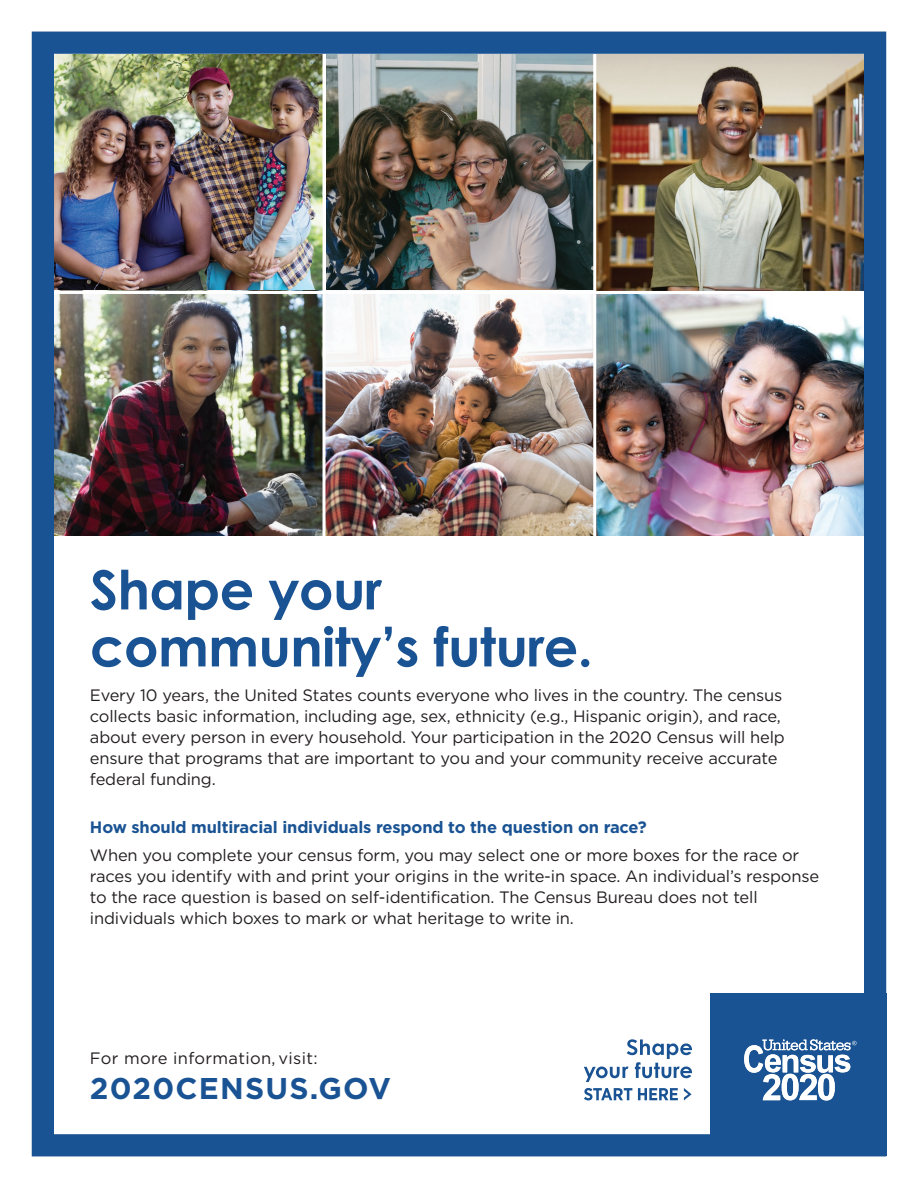
<style>
.page{position:relative;width:918px;height:1188px;background:#fff}
.page>*{position:absolute;margin:0;border:0;box-sizing:border-box;transform-origin:0 0}
.t1{font:700 54px/57px "Century Gothic Pro";letter-spacing:-.01em;color:#1a5393}
.t2{font:700 30px "Gotham HTF";letter-spacing:.04em;color:#1a5393}
.t3{font:16.5px/21px "Gotham HTF";letter-spacing:-.01em;color:#231f20}
.t4{font:700 16.5px "Gotham HTF";letter-spacing:-.01em;color:#1a5393}
.t5{font:16.5px "Gotham HTF";letter-spacing:.02em;color:#231f20}
</style>
<div class="page">
<img style="left:55px;top:55px;width:267px;height:236px">
<img style="left:326px;top:55px;width:267px;height:236px">
<img style="left:596px;top:55px;width:267px;height:236px">
<img style="left:55px;top:294px;width:267px;height:241px">
<img style="left:326px;top:294px;width:267px;height:241px">
<img style="left:596px;top:294px;width:267px;height:241px">
<svg style="left:322px;top:55px;width:4px;height:481px"></svg>
<div style="left:32px;top:32px;width:854px;height:1124px;border:22px solid #1a5393"></div>
<svg style="left:584px;top:1088px;width:48px;height:12px"></svg>
<svg style="left:638px;top:1088px;width:40px;height:12px"></svg>
<svg style="left:684px;top:1088px;width:8px;height:12px"></svg>
<svg style="left:584px;top:1039px;width:108px;height:43px"></svg>
<div style="left:710px;top:994px;width:176px;height:162px;background:#1a5393"></div>
<svg style="left:744px;top:1039px;width:113px;height:62px"></svg>
<h1 class="t1" style="left:90px;top:560px;width:504px">Shape your community’s future.</h1>
<p class="t3" style="left:90px;top:684px;width:696px">Every 10 years, the United States counts everyone who lives in the country. The census collects basic information, including age, sex, ethnicity (e.g., Hispanic origin), and race, about every person in every household. Your participation in the 2020 Census will help ensure that programs that are important to you and your community receive accurate federal funding.</p>
<h2 class="t4" style="left:90px;top:818px;width:558px">How should multiracial individuals respond to the question on race?</h2>
<p class="t3" style="left:90px;top:844px;width:731px">When you complete your census form, you may select one or more boxes for the race or races you identify with and print your origins in the write-in space. An individual’s response to the race question is based on self-identification. The Census Bureau does not tell individuals which boxes to mark or what heritage to write in.</p>
<p class="t5" style="left:90px;top:1049px;width:229px">For more information, visit:</p>
<p class="t2" style="left:90px;top:1071px;width:303px">2020CENSUS.GOV</p>
</div>
